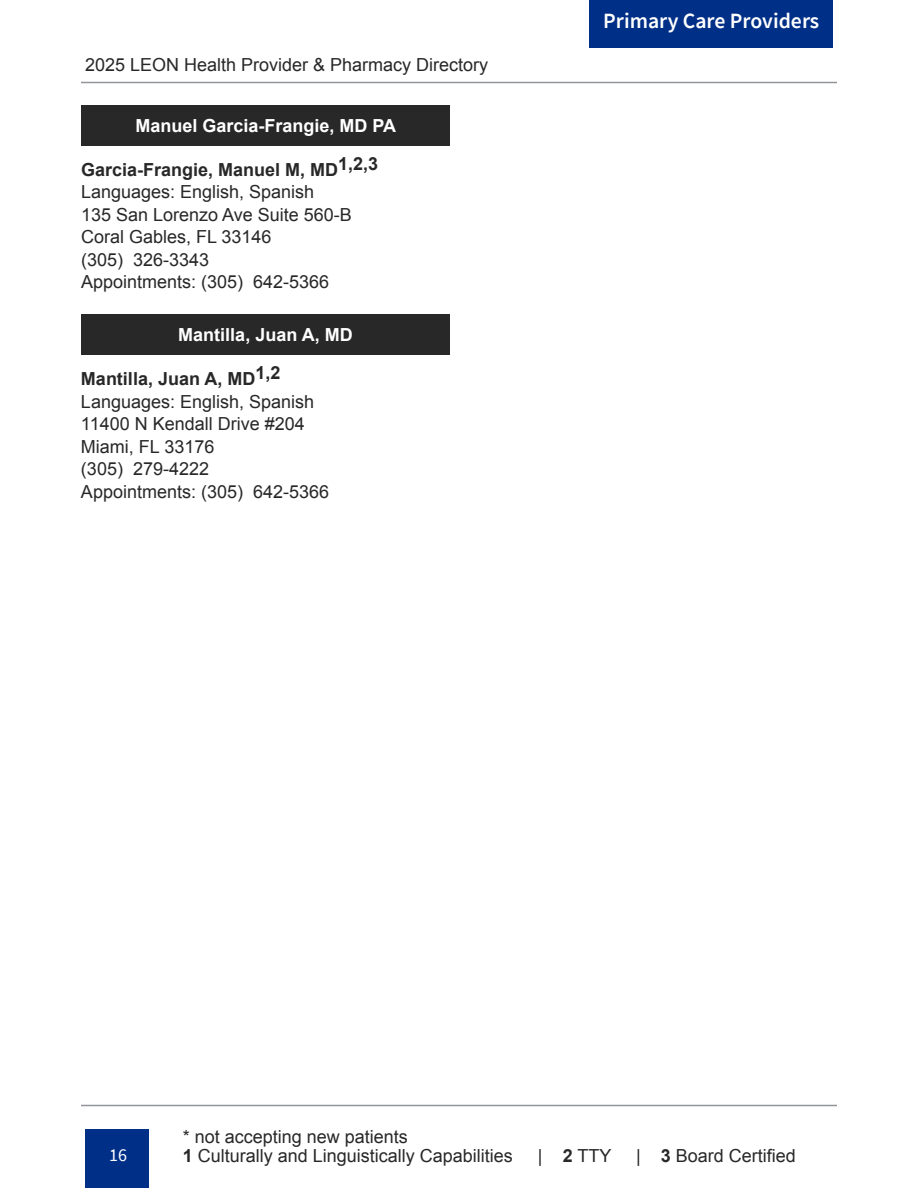
<style>
.page{position:relative;width:918px;height:1188px;background:#fff}
.page>*{position:absolute;margin:0;border:0;box-sizing:border-box;transform-origin:0 0}
.t1{font:600 21.75px "Source Sans Pro";color:#fff}
.t2{font:18px/22.5px "Arial";color:#292829}
.t3{font:700 18px "Arial";color:#292829}
.t4{font:700 18px "Arial";color:#fff}
.t5{font:18px "Source Sans Pro";color:#fff}
.s1{font-weight:700}
</style>
<div class="page">
<div style="left:85px;top:1129px;width:63px;height:59px;background:#002f87"></div>
<div style="left:590px;top:0;width:243px;height:48px;background:#002f87"></div>
<hr style="left:81px;top:82px;width:756px;height:1px;background:#939598">
<hr style="left:81px;top:1105px;width:756px;height:1px;background:#939598">
<div style="left:81px;top:105px;width:369px;height:41px;background:#292829"></div>
<div style="left:81px;top:315px;width:369px;height:40px;background:#292829"></div>
<p class="t2" style="left:85px;top:54px;width:405px">2025 LEON Health Provider &amp; Pharmacy Directory</p>
<p class="t4" style="left:135px;top:114px;width:262px">Manuel Garcia-Frangie, MD PA</p>
<p class="t3" style="left:81px;top:158px;width:299px">Garcia-Frangie, Manuel M, MD1,2,3</p>
<p class="t2" style="left:81px;top:181px;width:272px">Languages: English, Spanish<br>135 San Lorenzo Ave Suite 560-B<br>Coral Gables, FL 33146<br>(305) 326-3343<br>Appointments: (305) 642-5366</p>
<p class="t4" style="left:178px;top:323px;width:176px">Mantilla, Juan A, MD</p>
<p class="t3" style="left:81px;top:367px;width:201px">Mantilla, Juan A, MD1,2</p>
<p class="t2" style="left:81px;top:390px;width:250px">Languages: English, Spanish<br>11400 N Kendall Drive #204<br>Miami, FL 33176<br>(305) 279-4222<br>Appointments: (305) 642-5366</p>
<p class="t1" style="left:603px;top:6px;width:218px">Primary Care Providers</p>
<p class="t5" style="left:109px;top:1143px;width:19px">16</p>
<p class="t2" style="left:183px;top:1126px;width:332px;line-height:19.8px">* not accepting new patients<br><span class="s1">1</span> Culturally and Linguistically Capabilities</p>
<p class="t2" style="left:538px;top:1145px;width:75px">| <span class="s1">2</span> TTY</p>
<p class="t2" style="left:636px;top:1145px;width:161px">| <span class="s1">3</span> Board Certified</p>
</div>
